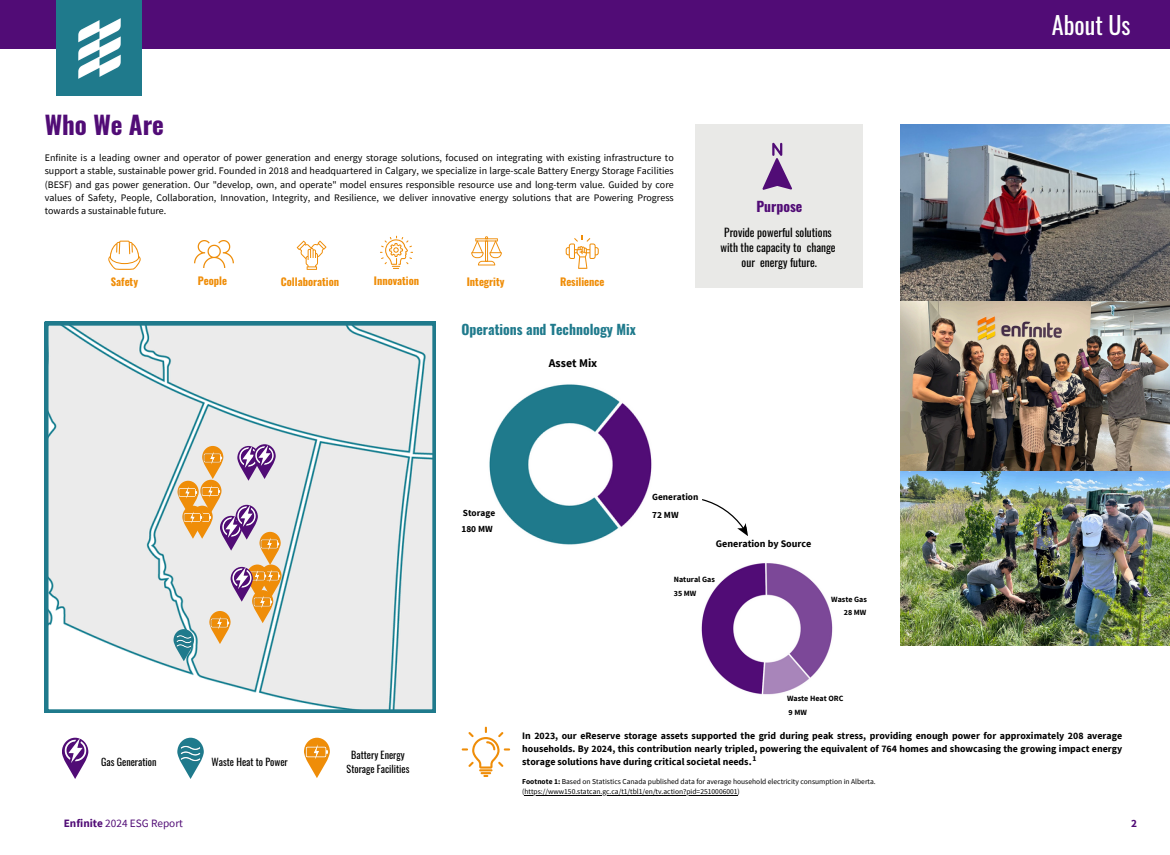
<style>
.page{position:relative;width:1170px;height:855px;background:#fff}
.page>*{position:absolute;margin:0;border:0;box-sizing:border-box;transform-origin:0 0}
.t1{font:700 25px "Oswald";color:#510c76}
.t2{font:24.12px "Oswald";color:#fff}
.t3{font:700 13.75px "Oswald";color:#1f7a8c}
.t4{font:700 13.75px "Oswald";color:#510c76}
.t5{font:700 11.75px "Source Sans Pro";color:#000}
.t6{font:11.25px "Oswald";color:#000}
.t7{font:11.25px "Source Sans Pro";color:#510c76}
.t8{font:700 11.25px "Source Sans Pro";color:#510c76}
.t9{font:700 10.5px "Oswald";color:#ef8d08}
.t10{font:10px/13.4px "Source Sans Pro";color:#000;text-align:justify}
.t11{font:10px/13.4px "Oswald";color:#000;text-align:center}
.t12{font:700 10px "Source Sans Pro";color:#000}
.t13{font:700 9.88px/13.2px "Source Sans Pro";color:#000}
.t14{font:700 9.38px/16.5px "Source Sans Pro";color:#000}
.t15{font:700 8px "Source Sans Pro";color:#000}
.t16{font:7.5px "Source Sans Pro";color:#000}
.t17{font:700 7.5px "Source Sans Pro";color:#000}
.s1{font-weight:700}
</style>
<div class="page">
<div style="left:0;top:0;width:1170px;height:49px;background:#510c76"></div>
<div style="left:57px;top:0;width:85px;height:95px;background:#1f7a8c"></div>
<img style="left:78px;top:18px;width:43px;height:61px">
<img style="left:701px;top:563px;width:132px;height:132px">
<img style="left:489px;top:384px;width:163px;height:161px">
<svg style="left:297px;top:241px;width:29px;height:29px"></svg>
<svg style="left:566px;top:236px;width:33px;height:33px"></svg>
<svg style="left:380px;top:236px;width:33px;height:33px"></svg>
<svg style="left:471px;top:236px;width:31px;height:29px"></svg>
<img style="left:194px;top:241px;width:40px;height:27px">
<svg style="left:108px;top:241px;width:33px;height:29px"></svg>
<div style="left:695px;top:125px;width:168px;height:163px;background:#e9e9e7"></div>
<svg style="left:762px;top:143px;width:30px;height:47px"></svg>
<img style="left:901px;top:301px;width:269px;height:171px">
<img style="left:901px;top:472px;width:269px;height:173px">
<img style="left:901px;top:125px;width:269px;height:176px">
<svg style="left:462px;top:727px;width:48px;height:50px"></svg>
<svg style="left:45px;top:322px;width:391px;height:391px;background:#dbe4e5"></svg>
<svg style="left:304px;top:738px;width:26px;height:40px"></svg>
<img style="left:306px;top:741px;width:22px;height:22px">
<svg style="left:66px;top:764px;width:18px;height:15px"></svg>
<img style="left:62px;top:738px;width:26px;height:26px">
<svg style="left:178px;top:738px;width:26px;height:41px"></svg>
<img style="left:181px;top:744px;width:19px;height:19px">
<svg style="left:702px;top:499px;width:46px;height:37px"></svg>
<hr style="left:525px;top:795px;width:213px;height:1px;background:#000">
<svg style="left:174px;top:444px;width:108px;height:217px;background:#d9cabd"></svg>
<img style="left:254px;top:444px;width:22px;height:22px">
<h5 class="t1" style="left:45px;top:105px;width:121px">Who We Are</h5>
<p class="t10" style="left:45px;top:151px;width:631px">Enfinite is a leading owner and operator of power generation and energy storage solutions, focused on integrating with existing infrastructure to support a stable, sustainable power grid. Founded in 2018 and headquartered in Calgary, we specialize in large-scale Battery Energy Storage Facilities (BESF) and gas power generation. Our "develop, own, and operate" model ensures responsible resource use and long-term value. Guided by core values of Safety, People, Collaboration, Innovation, Integrity, and Resilience, we deliver innovative energy solutions that are Powering Progress towards a sustainable future.</p>
<p class="t9" style="left:111px;top:273px;width:29px">Safety</p>
<p class="t9" style="left:198px;top:273px;width:31px">People</p>
<p class="t9" style="left:281px;top:273px;width:60px">Collaboration</p>
<p class="t9" style="left:374px;top:272px;width:47px">Innovation</p>
<p class="t9" style="left:467px;top:273px;width:39px">Integrity</p>
<p class="t9" style="left:560px;top:273px;width:46px">Resilience</p>
<p class="t3" style="left:461px;top:318px;width:176px">Operations and Technology Mix</p>
<p class="t5" style="left:549px;top:356px;width:50px">Asset Mix</p>
<p class="t4" style="left:756px;top:196px;width:47px">Purpose</p>
<p class="t6" style="left:724px;top:224px;width:109px">Provide powerful solutions</p>
<p class="t6" style="left:720px;top:239px;width:117px">with the capacity to change</p>
<p class="t6" style="left:742px;top:254px;width:77px">our energy future.</p>
<p class="t14" style="left:652px;top:488px;width:48px">Generation</p>
<p class="t14" style="left:461px;top:504px;width:35px">Storage<br>180 MW</p>
<p class="t14" style="left:652px;top:507px;width:28px">72 MW</p>
<h2 class="t12" style="left:716px;top:537px;width:97px">Generation by Source</h2>
<p class="t15" style="left:674px;top:574px;width:43px">Natural Gas</p>
<h1 class="t15" style="left:674px;top:588px;width:24px">35 MW</h1>
<p class="t15" style="left:831px;top:594px;width:37px">Waste Gas</p>
<p class="t15" style="left:844px;top:608px;width:24px">28 MW</p>
<p class="t15" style="left:787px;top:693px;width:58px">Waste Heat ORC</p>
<p class="t15" style="left:789px;top:707px;width:20px">9MW</p>
<p class="t2" style="left:1052px;top:6px;width:80px">About Us</p>
<p class="t13" style="left:522px;top:729px;width:601px">In 2023, our eReserve storage assets supported the grid during peak stress, providing enough power for approximately 208 average households. By 2024, this contribution nearly tripled, powering the equivalent of 764 homes and showcasing the growing impact energy</p>
<p class="t11" style="left:347px;top:748px;width:64px">Battery Energy<br>Storage Facilities</p>
<p class="t17" style="left:752px;top:754px;width:5px">1</p>
<p class="t11" style="left:101px;top:755px;width:57px">Gas Generation</p>
<p class="t11" style="left:212px;top:755px;width:78px">Waste Heat to Power</p>
<p class="t13" style="left:522px;top:755px;width:231px">storage solutions have during critical societal needs.</p>
<p class="t16" style="left:522px;top:777px;width:355px"><span class="s1">Footnote 1:</span> Based on Statistics Canada published data for average household electricity consumption in Alberta.</p>
<p class="t16" style="left:522px;top:787px;width:219px">(https://www150.statcan.gc.ca/t1/tbl1/en/tv.action?pid=2510006001)</p>
<p class="t7" style="left:64px;top:816px;width:121px"><span class="s1">Enfinite</span> 2024 ESG Report</p>
<p class="t8" style="left:1131px;top:816px;width:7px">2</p>
</div>
